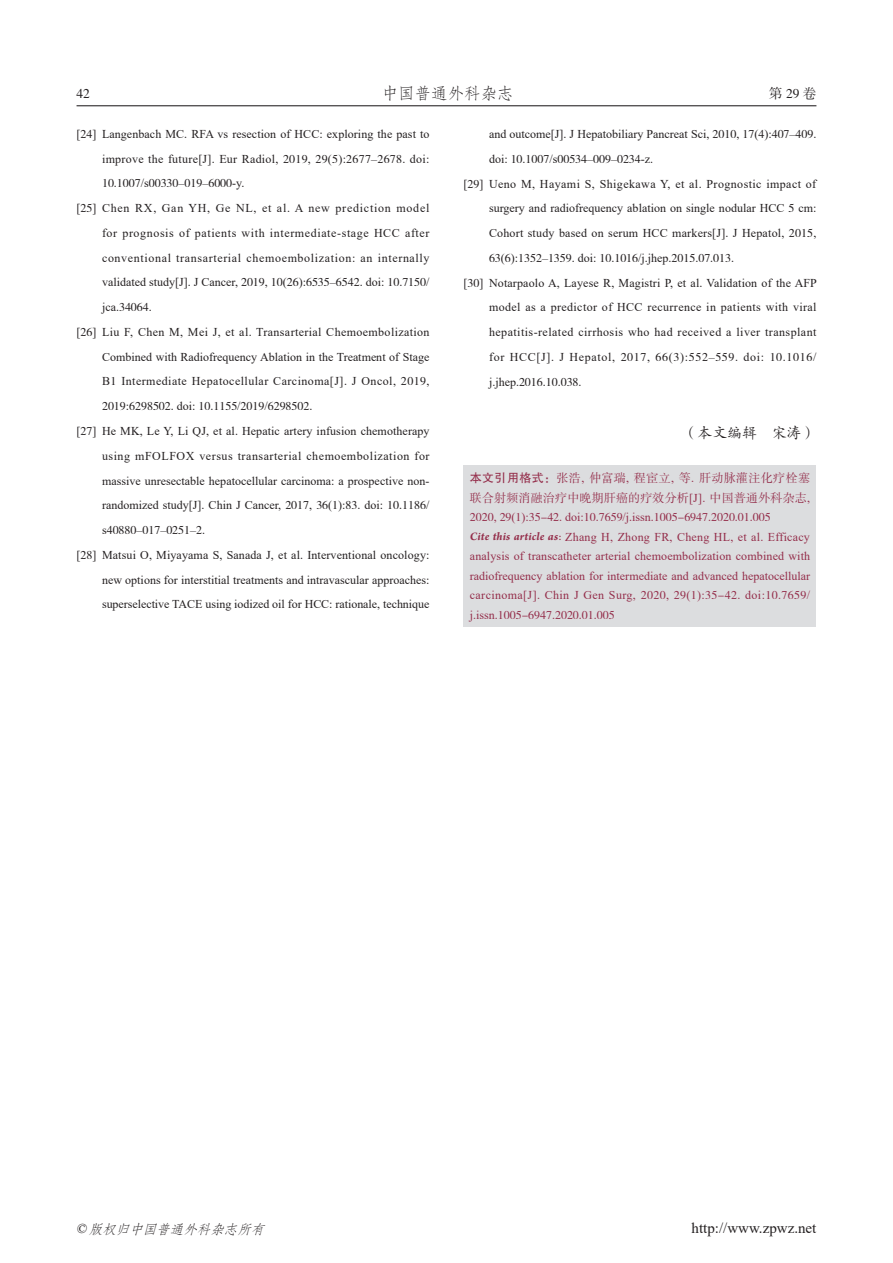
<style>
.page{position:relative;width:893px;height:1263px;background:#fff}
.page>*{position:absolute;margin:0;border:0;box-sizing:border-box;transform-origin:0 0}
.t1{font:16.5px "FZFSK GBK1 0";color:#231f20}
.t2{font:15px "Times New Roman";color:#231f20}
.t3{font:15px "FZKTK GBK1 0";letter-spacing:-.01em;color:#231f20}
.t4{font:italic 13.5px "FZFSK GBK1 0";color:#231f20}
.t5{font:13.5px "FZSSK GBK1 0";letter-spacing:.125em;color:#231f20}
.t6{font:12px/24.8px "Times New Roman";letter-spacing:.015em;color:#231f20;text-align:justify}
.t7{font:12px/19.5px "Times New Roman";color:#942d4a;text-align:justify}
.t8{font:12px "FZSSK GBK1 0";color:#231f20}
.t9{font:12px/19.5px "FZSSK GBK1 0";color:#942d4a;text-align:justify}
.t10{font:12px "Times New Roman";letter-spacing:.055em;color:#231f20}
.t11{font:12px "Times New Roman";letter-spacing:.035em;color:#231f20}
.t12{font:12px "Times New Roman";letter-spacing:.05em;color:#231f20}
.t13{font:12px "Times New Roman";letter-spacing:.065em;color:#231f20}
.s1{font-family:"FZSSK GBK1 0"}
.s2{font-family:"Times New Roman"}
.s3{font-family:"FZHTK GBK1 0"}
.s4{font-family:"Arno Pro";font-weight:700;font-style:italic}
.s5{font-family:"Arno Pro"}
</style>
<div class="page">
<hr style="left:77px;top:105px;width:739px;height:1px;background:#231f20">
<div style="left:463px;top:466px;width:353px;height:161px;background:#dcdddf"></div>
<p class="t5" style="left:77px;top:86px;width:15px">42</p>
<h1 class="t1" style="left:382px;top:85px;width:133px">中国普通外科杂志</h1>
<p class="t5" style="left:769px;top:86px;width:49px">第29卷</p>
<p class="t6" style="left:77px;top:121px;width:355px;text-align:right">[<span class="s1">24</span>] Langenbach MC. RFA vs resection of HCC: exploring the past to improve the future[J]. Eur Radiol, <span class="s1">2019</span>, <span class="s1">29</span>(<span class="s1">5</span>):<span class="s1">2677</span>–<span class="s1">2678</span>. doi:</p>
<p class="t8" style="left:102px;top:177px;width:144px">10<span class="s2">.</span>1007<span class="s2">/s</span>00330<span class="s2">–</span>019<span class="s2">–</span>6000<span class="s2">-y.</span></p>
<p class="t13" style="left:77px;top:200px;width:354px">[<span class="s1">25</span>] Chen RX, Gan YH, Ge NL, et al. A new prediction model</p>
<p class="t12" style="left:102px;top:224px;width:329px">for prognosis of patients with intermediate-stage HCC after</p>
<p class="t10" style="left:102px;top:249px;width:329px">conventional transarterial chemoembolization: an internally</p>
<p class="t6" style="left:102px;top:270px;width:329px">validated study[J]. J Cancer, <span class="s1">2019</span>, <span class="s1">10</span>(<span class="s1">26</span>):<span class="s1">6535</span>–<span class="s1">6542</span>. doi: <span class="s1">10</span>.<span class="s1">7150</span>/</p>
<p class="t6" style="left:102px;top:294px;width:51px">jca.<span class="s1">34064</span>.</p>
<p class="t6" style="left:77px;top:319px;width:355px">[<span class="s1">26</span>] Liu F, Chen M, Mei J, et al. Transarterial Chemoembolization</p>
<p class="t6" style="left:102px;top:344px;width:329px">Combined with Radiofrequency Ablation in the Treatment of Stage</p>
<p class="t11" style="left:102px;top:373px;width:329px">B<span class="s1">1</span> Intermediate Hepatocellular Carcinoma[J]. J Oncol, <span class="s1">2019</span>,</p>
<p class="t8" style="left:102px;top:399px;width:212px">2019<span class="s2">:</span>6298502<span class="s2">. doi:</span> 10<span class="s2">.</span>1155<span class="s2">/</span>2019<span class="s2">/</span>6298502<span class="s2">.</span></p>
<p class="t6" style="left:102px;top:418px;width:329px;text-indent:-26px">[<span class="s1">27</span>] He MK, Le Y, Li QJ, et al. Hepatic artery infusion chemotherapy using mFOLFOX versus transarterial chemoembolization for massive unresectable hepatocellular carcinoma: a prospective non&shy;randomized study[J]. Chin J Cancer, <span class="s1">2017</span>, <span class="s1">36</span>(<span class="s1">1</span>):<span class="s1">83</span>. doi: <span class="s1">10</span>.<span class="s1">1186</span>/</p>
<p class="t8" style="left:102px;top:523px;width:105px"><span class="s2">s</span>40880<span class="s2">–</span>017<span class="s2">–</span>0251<span class="s2">–</span>2<span class="s2">.</span></p>
<p class="t6" style="left:102px;top:542px;width:329px;text-indent:-26px">[<span class="s1">28</span>] Matsui O, Miyayama S, Sanada J, et al. Interventional oncology: new options for interstitial treatments and intravascular approaches: superselective TACE using iodized oil for HCC: rationale, technique</p>
<p class="t6" style="left:489px;top:121px;width:329px">and outcome[J]. J Hepatobiliary Pancreat Sci, <span class="s1">2010</span>, <span class="s1">17</span>(<span class="s1">4</span>):<span class="s1">407</span>–<span class="s1">409</span>.</p>
<p class="t8" style="left:489px;top:152px;width:166px"><span class="s2">doi:</span> 10<span class="s2">.</span>1007<span class="s2">/s</span>00534<span class="s2">–</span>009<span class="s2">–</span>0234<span class="s2">-z.</span></p>
<p class="t6" style="left:489px;top:171px;width:329px;text-indent:-26px">[<span class="s1">29</span>] Ueno M, Hayami S, Shigekawa Y, et al. Prognostic impact of surgery and radiofrequency ablation on single nodular HCC <span class="s1">5</span> cm:<br>Cohort study based on serum HCC markers[J]. J Hepatol, <span class="s1">2015</span>,</p>
<p class="t8" style="left:489px;top:251px;width:247px">63<span class="s2">(</span>6<span class="s2">):</span>1352<span class="s2">–</span>1359<span class="s2">. doi:</span> 10<span class="s2">.</span>1016<span class="s2">/j.jhep.</span>2015<span class="s2">.</span>07<span class="s2">.</span>013<span class="s2">.</span></p>
<p class="t6" style="left:489px;top:270px;width:329px;text-indent:-26px">[<span class="s1">30</span>] Notarpaolo A, Layese R, Magistri P, et al. Validation of the AFP model as a predictor of HCC recurrence in patients with viral hepatitis-related cirrhosis who had received a liver transplant for HCC[J]. J Hepatol, <span class="s1">2017</span>, <span class="s1">66</span>(<span class="s1">3</span>):<span class="s1">552</span>–<span class="s1">559</span>. doi: <span class="s1">10</span>.<span class="s1">1016</span>/ j.jhep.<span class="s1">2016</span>.<span class="s1">10</span>.<span class="s1">038</span>.</p>
<p class="t3" style="left:683px;top:425px;width:135px">（本文编辑　宋涛）</p>
<p class="t9" style="left:470px;top:469px;width:342px"><span class="s3">本文引用格式：</span>张浩<span class="s2">,</span> 仲富瑞<span class="s2">,</span> 程宦立<span class="s2">,</span> 等<span class="s2">.</span> 肝动脉灌注化疗栓塞联合射频消融治疗中晚期肝癌的疗效分析<span class="s2">[J].</span> 中国普通外科杂志<span class="s2">, </span>2020<span class="s2">,</span> 29<span class="s2">(</span>1<span class="s2">):</span>35-42<span class="s2">. doi:</span>10<span class="s2">.</span>7659<span class="s2">/j.issn.</span>1005-6947<span class="s2">.</span>2020<span class="s2">.</span>01<span class="s2">.</span>005</p>
<p class="t7" style="left:470px;top:527px;width:342px"><span class="s4">Cite this article as</span><span class="s5">:</span> Zhang H, Zhong FR, Cheng HL, et al. Efficacy analysis of transcatheter arterial chemoembolization combined with radiofrequency ablation for intermediate and advanced hepatocellular carcinoma[J]. Chin J Gen Surg, <span class="s1">2020</span>, <span class="s1">29</span>(<span class="s1">1</span>):<span class="s1">35-42</span>. doi:<span class="s1">10</span>.<span class="s1">7659</span>/</p>
<p class="t9" style="left:470px;top:605px;width:146px"><span class="s2">j.issn.</span>1005-6947<span class="s2">.</span>2020<span class="s2">.</span>01<span class="s2">.</span>005</p>
<p class="t4" style="left:76px;top:1221px;width:194px"><span class="s2">©</span> 版权归中国普通外科杂志所有</p>
<p class="t2" style="left:692px;top:1217px;width:126px">http://www.zpwz.net</p>
</div>
